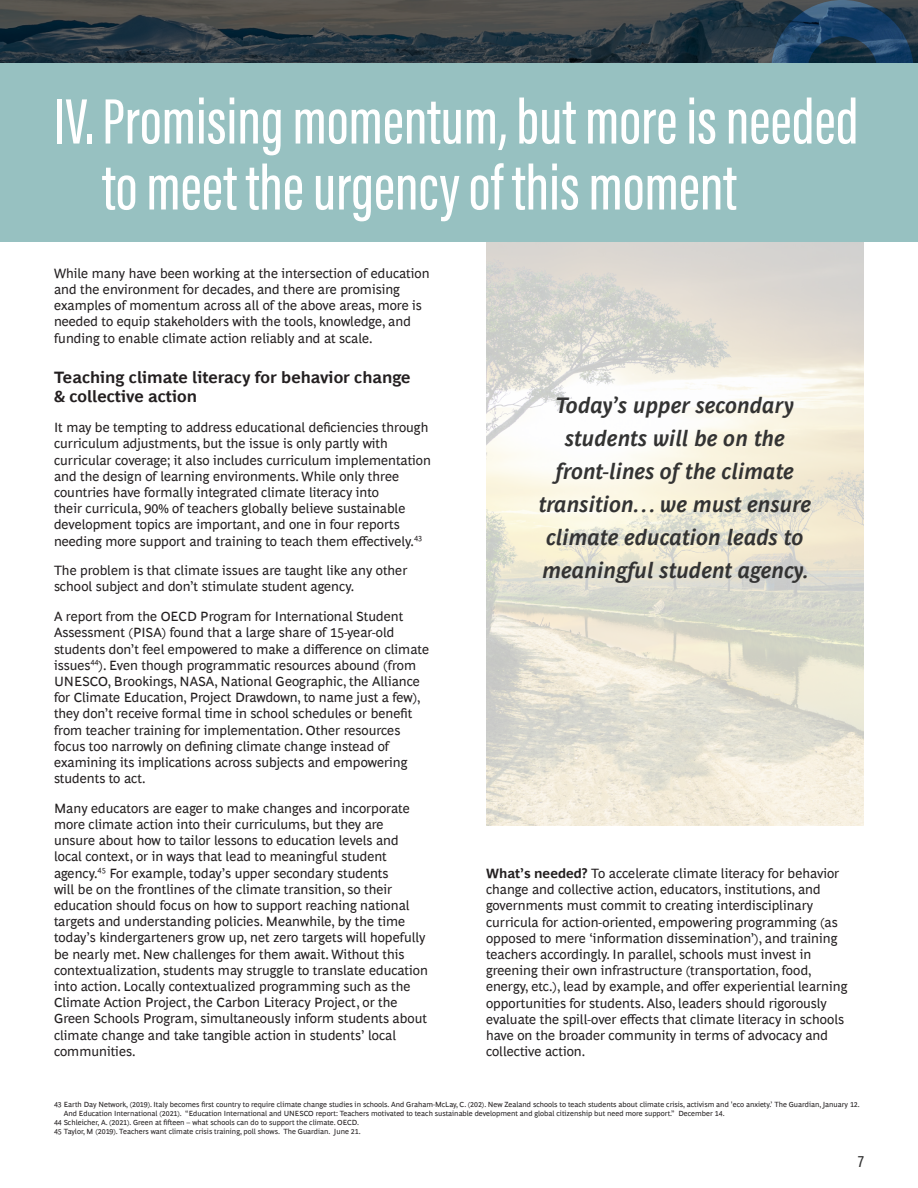
<style>
.page{position:relative;width:918px;height:1188px;background:#fff}
.page>*{position:absolute;margin:0;border:0;box-sizing:border-box;transform-origin:0 0}
.t1{font:66px/66px "Acumin Variable Concept";color:#fff}
.Body_copy{font:italic 700 22.5px/33px "Henderson BCG Sans";color:#333;text-align:center}
.Body_header{font:700 16.5px/19.8px "Henderson BCG Sans";color:#231f20}
.t2{font:16.5px "Acumin Variable Concept";color:#333}
.Body_copy-2{font:13.5px/16.2px "Henderson BCG Sans";color:#231f20}
.Footer_text{font:7.5px/9px "Henderson BCG Sans";color:#231f20}
.s1{font-weight:700}
</style>
<div class="page">
<svg style="left:0;top:0;width:918px;height:63px;background:#384145"></svg>
<img style="left:486px;top:241px;width:378px;height:584px">
<svg style="left:771px;top:0;width:143px;height:63px;background:#21405d"></svg>
<div style="left:0;top:63px;width:918px;height:178px;background:#97c1c1"></div>
<p class="t1" style="left:102px;top:85px;width:758px;text-indent:-48px">IV. Promising momentum, but more is needed to meet the urgency of this moment</p>
<p class="Body_copy-2" style="left:54px;top:264px;width:377px">While many have been working at the intersection of education and the environment for decades, and there are promising examples of momentum across all of the above areas, more is needed to equip stakeholders with the tools, knowledge, and funding to enable climate action reliably and at scale.</p>
<p class="Body_header" style="left:54px;top:366px;width:358px">Teaching climate literacy for behavior change &amp; collective action</p>
<p class="Body_copy-2" style="left:54px;top:418px;width:379px">It may be tempting to address educational deficiencies through curriculum adjustments, but the issue is only partly with curricular coverage; it also includes curriculum implementation and the design of learning environments. While only three countries have formally integrated climate literacy into<br>their curricula, 90% of teachers globally believe sustainable development topics are important, and one in four reports needing more support and training to teach them effectively.<sup>43</sup></p>
<p class="Body_copy-2" style="left:54px;top:561px;width:355px">The problem is that climate issues are taught like any other school subject and don’t stimulate student agency.</p>
<p class="Body_copy-2" style="left:54px;top:607px;width:377px">A report from the OECD Program for International Student Assessment (PISA) found that a large share of 15-year-old students don’t feel empowered to make a difference on climate issues<sup>44</sup>). Even though programmatic resources abound (from UNESCO, Brookings, NASA, National Geographic, the Alliance for Climate Education, Project Drawdown, to name just a few), they don’t receive formal time in school schedules or benefit from teacher training for implementation. Other resources focus too narrowly on defining climate change instead of examining its implications across subjects and empowering students to act.</p>
<p class="Body_copy-2" style="left:54px;top:799px;width:375px">Many educators are eager to make changes and incorporate more climate action into their curriculums, but they are unsure about how to tailor lessons to education levels and local context, or in ways that lead to meaningful student agency.<sup>45</sup> For example, today’s upper secondary students<br>will be on the frontlines of the climate transition, so their education should focus on how to support reaching national targets and understanding policies. Meanwhile, by the time today’s kindergarteners grow up, net zero targets will hopefully be nearly met. New challenges for them await. Without this contextualization, students may struggle to translate education into action. Locally contextualized programming such as the Climate Action Project, the Carbon Literacy Project, or the Green Schools Program, simultaneously inform students about climate change and take tangible action in students’ local communities.</p>
<p class="Body_copy" style="left:539px;top:387px;width:274px">Today’s upper secondary students will be on the front-lines of the climate transition… we must ensure climate education leads to meaningful student agency.</p>
<p class="Body_copy-2" style="left:486px;top:864px;width:363px"><span class="s1">What’s needed?</span> To accelerate climate literacy for behavior change and collective action, educators, institutions, and governments must commit to creating interdisciplinary curricula for action-oriented, empowering programming (as opposed to mere ‘information dissemination’), and training teachers accordingly. In parallel, schools must invest in greening their own infrastructure (transportation, food, energy, etc.), lead by example, and offer experiential learning opportunities for students. Also, leaders should rigorously evaluate the spill-over effects that climate literacy in schools have on the broader community in terms of advocacy and collective action.</p>
<p class="Footer_text" style="left:64px;top:1099px;width:798px;text-indent:-10px">43 Earth Day Network, (2019). Italy becomes first country to require climate change studies in schools. And Graham-McLay, C. (202). New Zealand schools to teach students about climate crisis, activism and 'eco anxiety.’ The Guardian, January 12.<br>And Education International (2021). “Education International and UNESCO report: Teachers motivated to teach sustainable development and global citizenship but need more support.” December 14.</p>
<p class="Footer_text" style="left:54px;top:1117px;width:307px">44 Schleicher, A. (2021). Green at fifteen – what schools can do to support the climate. OECD.</p>
<p class="Footer_text" style="left:54px;top:1126px;width:308px">45 Taylor, M (2019). Teachers want climate crisis training, poll shows. The Guardian. June 21.</p>
<p class="t2" style="left:858px;top:1150px;width:7px">7</p>
</div>
